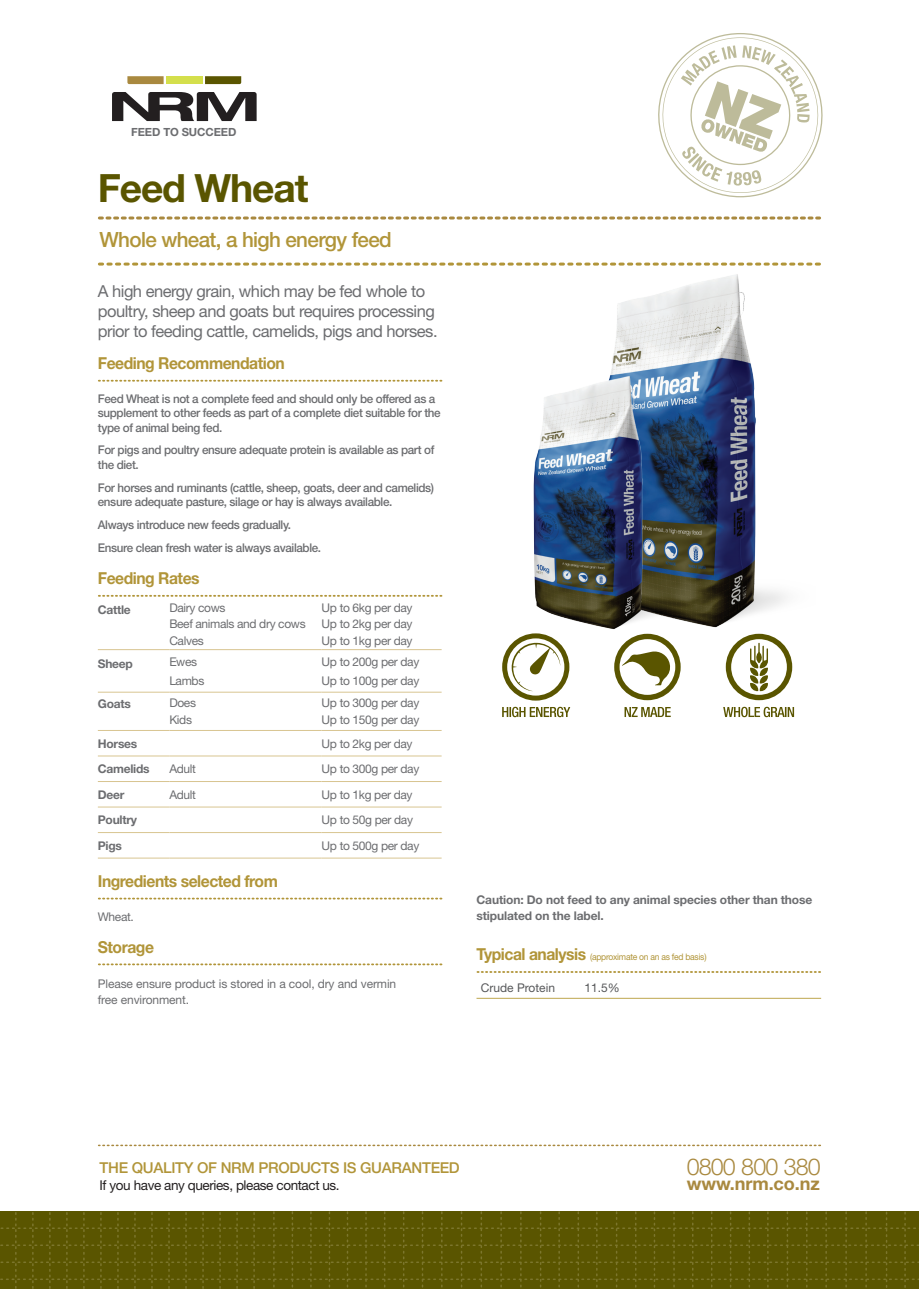
<style>
.page{position:relative;width:919px;height:1289px;background:#fff}
.page>*{position:absolute;margin:0;border:0;box-sizing:border-box;transform-origin:0 0}
.t1{font:700 39px "Helvetica Neue LT Std";letter-spacing:-.03em;color:#5a5500}
.t2{font:300 23.25px "Helvetica Neue LT Std";letter-spacing:-.04em;color:#a9893f}
.t3{font:500 21px "Helvetica Neue LT Std";letter-spacing:-.03em;color:#b19539}
.t4{font:700 18.15px "Helvetica Neue LT Std";letter-spacing:-.005em;color:#a9893f}
.t5{font:16.5px/19.8px "Helvetica Neue LT Std";letter-spacing:-.03em;color:#6c6d70}
.t6{font:700 16.5px "Helvetica Neue LT Std";letter-spacing:-.03em;color:#b19539;scale:.95 1}
.t7{font:500 15px "Helvetica Neue LT Std";letter-spacing:-.02em;color:#b19539}
.t8{font:13.5px "Helvetica Neue LT Std";letter-spacing:-.03em;color:#231f20}
.t9{font:500 12px/14.4px "Helvetica Neue LT Std";letter-spacing:-.03em;color:#6c6d70}
.t10{font:12px/16.5px "Helvetica Neue LT Std";letter-spacing:-.03em;color:#6c6d70}
.t11{font:700 12px/16.2px "Helvetica Neue LT Std";letter-spacing:-.01em;color:#6c6d70}
.t12{font:12px/16.2px "Helvetica Neue LT Std";letter-spacing:-.01em;color:#6c6d70}
.t13{font:12px "Helvetica Neue LT Std";color:#57585a}
.t14{font:700 11.25px "Helvetica Neue LT Std";letter-spacing:-.01em;color:#6c6d70}
.t15{font:9px "Helvetica Neue LT Std";letter-spacing:-.03em;color:#b19539;scale:.95 1}
.s1{font-weight:700;font-size:16.5px}
</style>
<div class="page">
<svg style="left:99px;top:262px;width:720px;height:3px"></svg>
<svg style="left:112px;top:92px;width:144px;height:29px"></svg>
<div style="left:166px;top:76px;width:36px;height:8px;background:#d4df4c"></div>
<svg style="left:127px;top:76px;width:37px;height:8px"></svg>
<svg style="left:205px;top:76px;width:36px;height:8px"></svg>
<svg style="left:0;top:1211px;width:918px;height:77px;background:#5b5602"></svg>
<svg style="left:99px;top:1144px;width:721px;height:2px"></svg>
<svg style="left:99px;top:380px;width:342px;height:1px"></svg>
<svg style="left:99px;top:595px;width:342px;height:1px"></svg>
<svg style="left:99px;top:897px;width:342px;height:2px"></svg>
<svg style="left:99px;top:963px;width:342px;height:2px"></svg>
<hr style="left:98px;top:691px;width:71px;height:1px;background:#d8c591">
<hr style="left:169px;top:691px;width:152px;height:1px;background:#d8c591">
<hr style="left:321px;top:691px;width:120px;height:1px;background:#d8c591">
<hr style="left:98px;top:730px;width:71px;height:1px;background:#d8c591">
<hr style="left:169px;top:730px;width:152px;height:1px;background:#d8c591">
<hr style="left:321px;top:730px;width:120px;height:1px;background:#d8c591">
<hr style="left:98px;top:649px;width:71px;height:1px;background:#d8c591">
<hr style="left:169px;top:649px;width:152px;height:1px;background:#d8c591">
<hr style="left:321px;top:649px;width:120px;height:1px;background:#d8c591">
<hr style="left:98px;top:755px;width:71px;height:1px;background:#d8c591">
<hr style="left:169px;top:755px;width:152px;height:1px;background:#d8c591">
<hr style="left:321px;top:755px;width:120px;height:1px;background:#d8c591">
<hr style="left:98px;top:781px;width:71px;height:1px;background:#d8c591">
<hr style="left:169px;top:781px;width:152px;height:1px;background:#d8c591">
<hr style="left:321px;top:781px;width:120px;height:1px;background:#d8c591">
<hr style="left:98px;top:806px;width:71px;height:1px;background:#d8c591">
<hr style="left:169px;top:806px;width:152px;height:1px;background:#d8c591">
<hr style="left:321px;top:806px;width:120px;height:1px;background:#d8c591">
<hr style="left:98px;top:832px;width:71px;height:1px;background:#d8c591">
<hr style="left:169px;top:832px;width:152px;height:1px;background:#d8c591">
<hr style="left:321px;top:832px;width:120px;height:1px;background:#d8c591">
<hr style="left:98px;top:857px;width:71px;height:1px;background:#d8c591">
<hr style="left:169px;top:857px;width:152px;height:1px;background:#d8c591">
<hr style="left:321px;top:857px;width:120px;height:1px;background:#d8c591">
<svg style="left:658px;top:33px;width:165px;height:164px"></svg>
<svg style="left:99px;top:216px;width:720px;height:3px"></svg>
<svg style="left:511px;top:642px;width:49px;height:49px"></svg>
<div style="left:502px;top:633px;width:67px;height:67px;border:5px solid #5a5500;border-radius:50%"></div>
<svg style="left:502px;top:706px;width:68px;height:11px"></svg>
<svg style="left:621px;top:650px;width:49px;height:35px"></svg>
<div style="left:614px;top:633px;width:66px;height:67px;border:5px solid #5a5500;border-radius:50%"></div>
<svg style="left:624px;top:707px;width:46px;height:10px"></svg>
<svg style="left:750px;top:643px;width:18px;height:49px"></svg>
<div style="left:725px;top:633px;width:67px;height:67px;border:5px solid #5a5500;border-radius:50%"></div>
<svg style="left:723px;top:706px;width:71px;height:11px"></svg>
<svg style="left:477px;top:971px;width:343px;height:1px"></svg>
<hr style="left:476px;top:997px;width:345px;height:1px;background:#bea74f">
<img style="left:590px;top:262px;width:225px;height:378px">
<img style="left:519px;top:361px;width:212px;height:277px">
<p class="t14" style="left:131px;top:125px;width:107px">FEED TO SUCCEED</p>
<h1 class="t1" style="left:98px;top:163px;width:212px">Feed Wheat</h1>
<h3 class="t3" style="left:99px;top:227px;width:294px">Whole wheat, a high energy feed</h3>
<h3 class="t5" style="left:98px;top:281px;width:341px">A high energy grain, which may be fed whole to poultry, sheep and goats but requires processing prior to feeding cattle, camelids, pigs and horses.</h3>
<h3 class="t6" style="left:98px;top:353px;width:198px">Feeding Recommendation</h3>
<p class="t9" style="left:98px;top:391px;width:344px">Feed Wheat is not a complete feed and should only be offered as a supplement to other feeds as part of a complete diet suitable for the type of animal being fed.</p>
<p class="t9" style="left:98px;top:443px;width:338px">For pigs and poultry ensure adequate protein is available as part of the diet.</p>
<p class="t9" style="left:98px;top:480px;width:338px">For horses and ruminants (cattle, sheep, goats, deer and camelids) ensure adequate pasture, silage or hay is always available.</p>
<p class="t9" style="left:98px;top:513px;width:225px;line-height:23px">Always introduce new feeds gradually.<br>Ensure clean fresh water is always available.</p>
<h3 class="t6" style="left:98px;top:568px;width:109px">Feeding Rates</h3>
<p class="t11" style="left:98px;top:601px;width:35px">Cattle</p>
<p class="t10" style="left:169px;top:599px;width:138px">Dairy cows<br>Beef animals and dry cows<br>Calves</p>
<p class="t10" style="left:321px;top:599px;width:92px;text-align:justify">Up to 6kg per day Up to 2kg per day Up to 1kg per day</p>
<p class="t11" style="left:98px;top:655px;width:37px">Sheep</p>
<p class="t10" style="left:169px;top:652px;width:37px;line-height:18.6px">Ewes<br>Lambs</p>
<p class="t10" style="left:321px;top:652px;width:99px;line-height:18.6px">Up to 200g per day<br>Up to 100g per day</p>
<p class="t11" style="left:98px;top:695px;width:35px">Goats</p>
<p class="t10" style="left:169px;top:694px;width:28px">Does<br>Kids</p>
<p class="t10" style="left:321px;top:694px;width:99px">Up to 300g per day<br>Up to 150g per day</p>
<p class="t11" style="left:98px;top:735px;width:41px">Horses</p>
<p class="t10" style="left:321px;top:734px;width:92px">Up to 2kg per day</p>
<p class="t11" style="left:98px;top:760px;width:53px">Camelids</p>
<p class="t10" style="left:169px;top:760px;width:28px">Adult</p>
<p class="t10" style="left:321px;top:760px;width:99px">Up to 300g per day</p>
<p class="t11" style="left:98px;top:786px;width:28px">Deer</p>
<p class="t10" style="left:169px;top:785px;width:28px">Adult</p>
<p class="t10" style="left:321px;top:785px;width:92px">Up to 1kg per day</p>
<p class="t11" style="left:98px;top:811px;width:41px">Poultry</p>
<p class="t10" style="left:321px;top:811px;width:93px">Up to 50g per day</p>
<p class="t11" style="left:98px;top:837px;width:26px">Pigs</p>
<p class="t10" style="left:321px;top:837px;width:99px">Up to 500g per day</p>
<h3 class="t6" style="left:98px;top:871px;width:191px">Ingredients selected from</h3>
<p class="t10" style="left:98px;top:907px;width:37px">Wheat.</p>
<h3 class="t6" style="left:98px;top:936px;width:61px">Storage</h3>
<p class="t12" style="left:98px;top:975px;width:300px">Please ensure product is stored in a cool, dry and vermin free environment.</p>
<p class="t11" style="left:476px;top:891px;width:337px">Caution: Do not feed to any animal species other than those stipulated on the label.</p>
<p class="t15" style="left:476px;top:951px;width:243px"><span class="s1">Typical analysis</span> (approximate on an as fed basis)</p>
<p class="t13" style="left:480px;top:980px;width:76px">Crude Protein</p>
<p class="t13" style="left:584px;top:980px;width:37px">11.5%</p>
<p class="t7" style="left:99px;top:1159px;width:362px">THE QUALITY OF NRM PRODUCTS IS GUARANTEED</p>
<p class="t8" style="left:99px;top:1176px;width:242px">If you have any queries, please contact us.</p>
<h2 class="t2" style="left:686px;top:1151px;width:135px">0800 800 380</h2>
<h3 class="t4" style="left:686px;top:1172px;width:134px">www.nrm.co.nz</h3>
</div>
